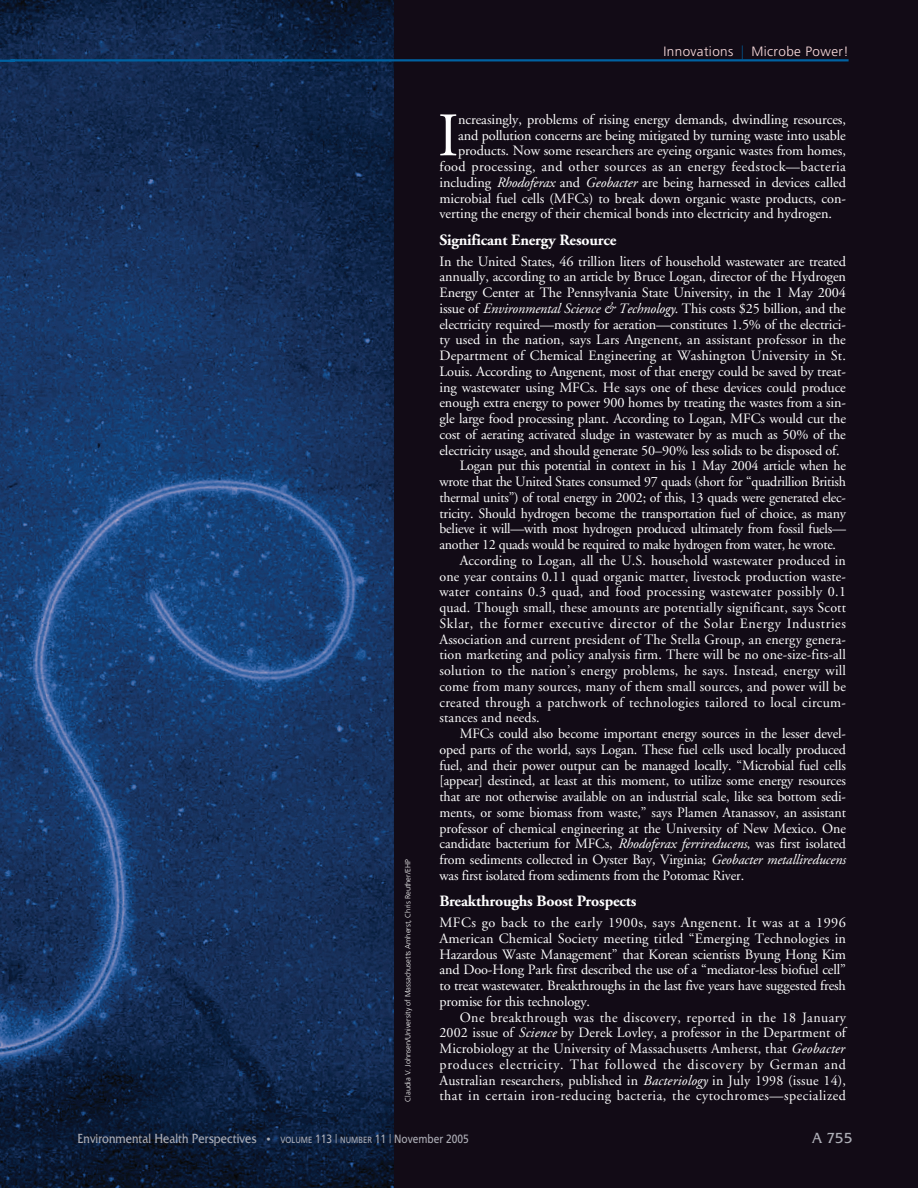
<style>
.page{position:relative;width:918px;height:1188px;background:#fff}
.page>*{position:absolute;margin:0;border:0;box-sizing:border-box;transform-origin:0 0}
.t1{font:61.8px "Adobe Garamond";color:#fff}
.t2{font:700 15.75px "Adobe Garamond";letter-spacing:-.01em;color:#fff}
.t3{font:15px "Friz Quadrata IT Cby BT";color:#afb0b8}
.t4{font:14.25px/15.8px "Adobe Garamond";letter-spacing:-.01em;color:#fff;text-align:justify}
.t5{font:14.25px "Adobe Garamond";letter-spacing:.01em;color:#fff}
.t6{font:14.25px "Adobe Garamond";letter-spacing:.02em;color:#fff}
.t7{font:14.25px "Adobe Garamond";letter-spacing:.015em;color:#fff}
.t8{font:14.25px "Adobe Garamond";letter-spacing:.025em;color:#fff}
.t9{font:14.25px "Adobe Garamond";letter-spacing:.045em;color:#fff}
.t10{font:13.5px "Friz Quadrata IT Cby BT";color:#afb0b8;scale:.85 1}
.t11{font:300 13.5px "Frutiger";letter-spacing:.03em;color:#fcdedf}
.t12{font:300 7.5px "Frutiger";color:#fff}
.s1{font-size:18px;color:#0062a2}
.s2{font-style:italic}
.s3{font-size:10.5px}
.s4{font-family:"Frutiger";font-size:9px}
.s5{font-family:"Frutiger";font-size:12px}
.s6{font-family:"Frutiger";font-weight:300;font-size:12px}
</style>
<div class="page">
<div style="left:385px;top:0;width:533px;height:1188px;background:#120b16"></div>
<img style="left:0;top:0;width:394px;height:1188px">
<svg style="left:0;top:60px;width:15px;height:2px"></svg>
<hr style="left:10px;top:59px;width:839px;height:2px;background:#0062a2">
<p class="t11" style="left:664px;top:46px;width:187px">Innovations <span class="s1">|</span> Microbe Power!</p>
<h1 class="t1" style="left:438px;top:111px;width:22px">I</h1>
<p class="t4" style="left:458px;top:113px;width:389px">ncreasingly, problems of rising energy demands, dwindling resources,</p>
<p class="t4" style="left:458px;top:128px;width:389px">and pollution concerns are being mitigated by turning waste into usable</p>
<p class="t4" style="left:458px;top:144px;width:389px">products. Now some researchers are eyeing organic wastes from homes,</p>
<p class="t8" style="left:440px;top:161px;width:408px">food processing, and other sources as an energy feedstock—bacteria</p>
<p class="t4" style="left:440px;top:176px;width:408px">including <span class="s2">Rhodoferax</span> and <span class="s2">Geobacter</span> are being harnessed in devices called</p>
<p class="t4" style="left:440px;top:191px;width:408px">microbial fuel cells (MFCs) to break down organic waste products, con-</p>
<p class="t4" style="left:440px;top:207px;width:394px">verting the energy of their chemical bonds into electricity and hydrogen.</p>
<p class="t2" style="left:440px;top:233px;width:178px">Significant Energy Resource</p>
<p class="t4" style="left:440px;top:254px;width:408px">In the United States, 46 trillion liters of household wastewater are treated</p>
<p class="t4" style="left:440px;top:270px;width:408px">annually, according to an article by Bruce Logan, director of the Hydrogen</p>
<p class="t4" style="left:440px;top:286px;width:408px">Energy Center at The Pennsylvania State University, in the 1 May 2004</p>
<p class="t4" style="left:440px;top:302px;width:408px">issue of <span class="s2">Environmental Science &amp; Technology</span>. This costs $25 billion, and the</p>
<p class="t4" style="left:440px;top:317px;width:408px">electricity required—mostly for aeration—constitutes 1.5% of the electrici-</p>
<p class="t4" style="left:440px;top:333px;width:408px">ty used in the nation, says Lars Angenent, an assistant professor in the</p>
<p class="t4" style="left:440px;top:349px;width:408px">Department of Chemical Engineering at Washington University in St.</p>
<p class="t4" style="left:440px;top:365px;width:408px">Louis. According to Angenent, most of that energy could be saved by treat-</p>
<p class="t4" style="left:440px;top:380px;width:408px">ing wastewater using MFCs. He says one of these devices could produce</p>
<p class="t4" style="left:440px;top:396px;width:408px">enough extra energy to power 900 homes by treating the wastes from a sin-</p>
<p class="t4" style="left:440px;top:412px;width:408px">gle large food processing plant. According to Logan, MFCs would cut the</p>
<p class="t4" style="left:440px;top:428px;width:408px">cost of aerating activated sludge in wastewater by as much as 50% of the</p>
<p class="t4" style="left:440px;top:443px;width:402px">electricity usage, and should generate 50–90% less solids to be disposed of.</p>
<p class="t4" style="left:460px;top:459px;width:388px">Logan put this potential in context in his 1 May 2004 article when he</p>
<p class="t4" style="left:439px;top:475px;width:408px">wrote that the United States consumed 97 quads (short for “quadrillion British</p>
<p class="t4" style="left:439px;top:491px;width:408px">thermal units”) of total energy in 2002; of this, 13 quads were generated elec-</p>
<p class="t4" style="left:439px;top:506px;width:408px">tricity. Should hydrogen become the transportation fuel of choice, as many</p>
<p class="t4" style="left:439px;top:522px;width:408px">believe it will—with most hydrogen produced ultimately from fossil fuels—</p>
<p class="t4" style="left:439px;top:538px;width:398px">another 12 quads would be required to make hydrogen from water, he wrote.</p>
<p class="t5" style="left:460px;top:554px;width:388px">According to Logan, all the U.S. household wastewater produced in</p>
<p class="t5" style="left:439px;top:570px;width:408px">one year contains 0.11 quad organic matter, livestock production waste-</p>
<p class="t6" style="left:439px;top:586px;width:408px">water contains 0.3 quad, and food processing wastewater possibly 0.1</p>
<p class="t5" style="left:439px;top:602px;width:408px">quad. Though small, these amounts are potentially significant, says Scott</p>
<p class="t9" style="left:439px;top:617px;width:408px">Sklar, the former executive director of the Solar Energy Industries</p>
<p class="t5" style="left:439px;top:633px;width:408px">Association and current president of The Stella Group, an energy genera-</p>
<p class="t5" style="left:439px;top:649px;width:408px">tion marketing and policy analysis firm. There will be no one-size-fits-all</p>
<p class="t7" style="left:439px;top:665px;width:408px">solution to the nation’s energy problems, he says. Instead, energy will</p>
<p class="t5" style="left:439px;top:680px;width:408px">come from many sources, many of them small sources, and power will be</p>
<p class="t6" style="left:439px;top:696px;width:408px">created through a patchwork of technologies tailored to local circum-</p>
<p class="t5" style="left:439px;top:712px;width:102px">stances and needs.</p>
<p class="t4" style="left:460px;top:727px;width:388px">MFCs could also become important energy sources in the lesser devel-</p>
<p class="t4" style="left:439px;top:743px;width:408px">oped parts of the world, says Logan. These fuel cells used locally produced</p>
<p class="t4" style="left:439px;top:758px;width:408px">fuel, and their power output can be managed locally. “Microbial fuel cells</p>
<p class="t4" style="left:439px;top:774px;width:408px">[appear] destined, at least at this moment, to utilize some energy resources</p>
<p class="t4" style="left:439px;top:790px;width:408px">that are not otherwise available on an industrial scale, like sea bottom sedi-</p>
<p class="t4" style="left:439px;top:806px;width:408px">ments, or some biomass from waste,” says Plamen Atanassov, an assistant</p>
<p class="t4" style="left:439px;top:821px;width:408px">professor of chemical engineering at the University of New Mexico. One</p>
<p class="t4" style="left:439px;top:837px;width:408px">candidate bacterium for MFCs, <span class="s2">Rhodoferax ferrireducens</span>, was first isolated</p>
<p class="t4" style="left:440px;top:853px;width:407px">from sediments collected in Oyster Bay, Virginia; <span class="s2">Geobacter metallireducens</span></p>
<p class="t4" style="left:440px;top:869px;width:306px">was first isolated from sediments from the Potomac River.</p>
<p class="t2" style="left:440px;top:895px;width:198px">Breakthroughs Boost Prospects</p>
<p class="t4" style="left:440px;top:916px;width:408px">MFCs go back to the early 1900s, says Angenent. It was at a 1996<br>American Chemical Society meeting titled “Emerging Technologies in Hazardous Waste Management” that Korean scientists Byung Hong Kim and Doo-Hong Park first described the use of a “mediator-less biofuel cell” to treat wastewater. Breakthroughs in the last five years have suggested fresh promise for this technology.</p>
<p class="t4" style="left:439px;top:1010px;width:408px;text-indent:20px">One breakthrough was the discovery, reported in the 18 January 2002 issue of <span class="s2">Science</span> by Derek Lovley, a professor in the Department of Microbiology at the University of Massachusetts Amherst, that <span class="s2">Geobacter </span>produces electricity. That followed the discovery by German and Australian researchers, published in <span class="s2">Bacteriology</span> in July 1998 (issue 14), that in certain iron-reducing bacteria, the cytochromes—specialized</p>
<p class="t10" style="left:78px;top:1133px;width:462px">Environmental Health Perspectives <span class="s3">•</span> <span class="s4">VOLUME</span> <span class="s5">113</span> <span class="s6">|</span> <span class="s4">NUMBER</span> <span class="s5">11</span> <span class="s6">|</span> <span class="s5">November 2005</span></p>
<p class="t3" style="left:812px;top:1132px;width:42px">A 755</p>
<p class="t12" style="left:405px;top:1102px;width:244px;rotate:-90deg">Claudia V. Johnsen/University of Massachusetts Amherst, Chris Reuther/EHP</p>
</div>
